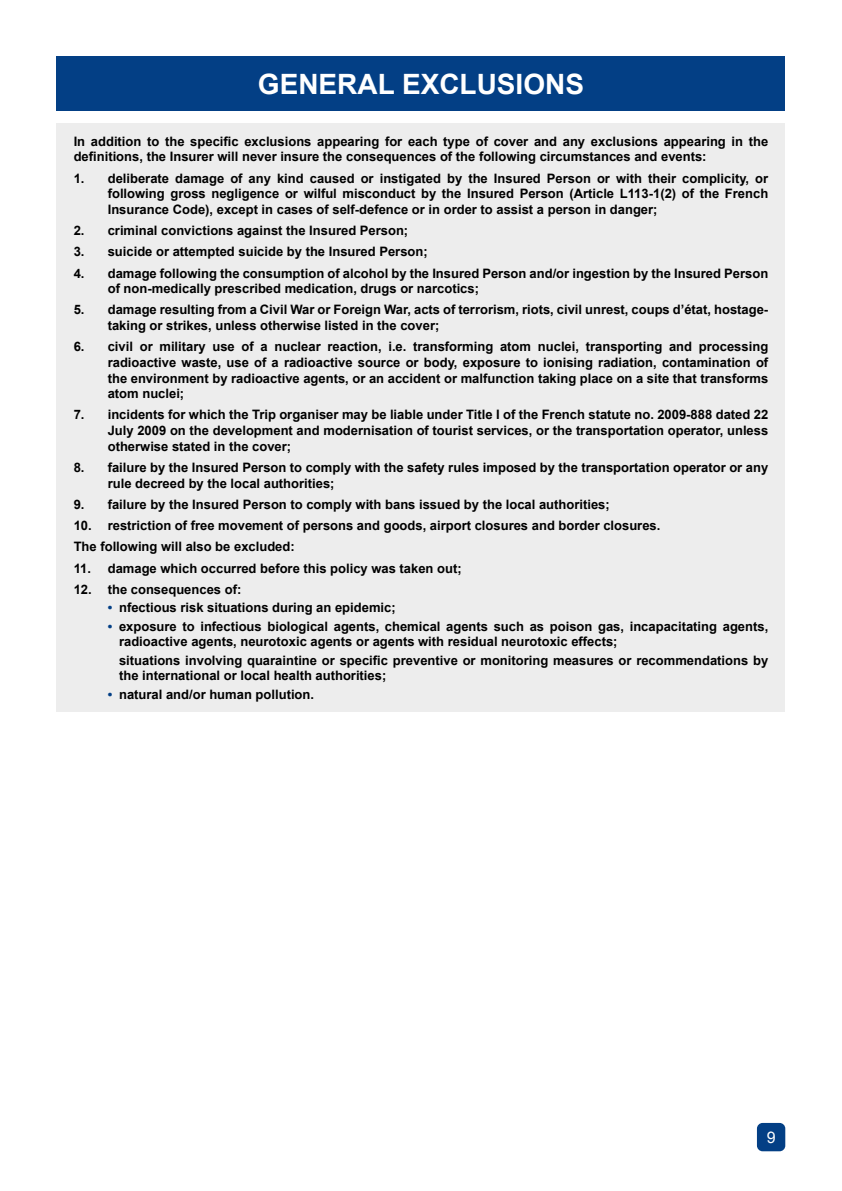
<style>
.page{position:relative;width:842px;height:1191px;background:#fff}
.page>*{position:absolute;margin:0;border:0;box-sizing:border-box;transform-origin:0 0}
.t1{font:700 28px "Arial";color:#fff}
.t2{font:16px "Arial";color:#fff}
.t3{font:700 13px/15.6px "Arial";color:#000}
.s1{color:#033f85}
</style>
<div class="page">
<div style="left:757px;top:1123px;width:28px;height:28px;background:#033f85;border-radius:6px"></div>
<div style="left:57px;top:123px;width:728px;height:589px;background:#ededed"></div>
<div style="left:57px;top:57px;width:728px;height:54px;background:#033f85"></div>
<h1 class="t1" style="left:258px;top:66px;width:328px">GENERAL EXCLUSIONS</h1>
<p class="t3" style="left:74px;top:134px;width:696px">In addition to the specific exclusions appearing for each type of cover and any exclusions appearing in the definitions, the Insurer will never insure the consequences of the following circumstances and events:</p>
<p class="t3" style="left:108px;top:171px;width:662px;text-align:justify;text-indent:-34px">1. deliberate damage of any kind caused or instigated by the Insured Person or with their complicity, or following gross negligence or wilful misconduct by the Insured Person (Article L113-1(2) of the French Insurance Code), except in cases of self-defence or in order to assist a person in danger;</p>
<p class="t3" style="left:74px;top:223px;width:336px">2. criminal convictions against the Insured Person;</p>
<p class="t3" style="left:74px;top:244px;width:356px">3. suicide or attempted suicide by the Insured Person;</p>
<p class="t3" style="left:108px;top:266px;width:662px;text-indent:-34px">4. damage following the consumption of alcohol by the Insured Person and/or ingestion by the Insured Person of non-medically prescribed medication, drugs or narcotics;</p>
<p class="t3" style="left:108px;top:302px;width:662px;text-indent:-34px">5. damage resulting from a Civil War or Foreign War, acts of terrorism, riots, civil unrest, coups d’état, hostage&shy;taking or strikes, unless otherwise listed in the cover;</p>
<p class="t3" style="left:108px;top:339px;width:662px;text-align:justify;text-indent:-34px">6. civil or military use of a nuclear reaction, i.e. transforming atom nuclei, transporting and processing radioactive waste, use of a radioactive source or body, exposure to ionising radiation, contamination of the environment by radioactive agents, or an accident or malfunction taking place on a site that transforms atom nuclei;</p>
<p class="t3" style="left:108px;top:407px;width:662px;text-align:justify;text-indent:-34px">7. incidents for which the Trip organiser may be liable under Title I of the French statute no. 2009-888 dated 22<br>July 2009 on the development and modernisation of tourist services, or the transportation operator, unless otherwise stated in the cover;</p>
<p class="t3" style="left:108px;top:460px;width:662px;text-indent:-34px">8. failure by the Insured Person to comply with the safety rules imposed by the transportation operator or any rule decreed by the local authorities;</p>
<p class="t3" style="left:74px;top:497px;width:538px">9. failure by the Insured Person to comply with bans issued by the local authorities;</p>
<p class="t3" style="left:74px;top:515px;width:588px;line-height:21.2px">10. restriction of free movement of persons and goods, airport closures and border closures.<br>The following will also be excluded:</p>
<p class="t3" style="left:74px;top:560px;width:390px">11. damage which occurred before this policy was taken out;</p>
<p class="t3" style="left:74px;top:582px;width:169px">12. the consequences of:</p>
<p class="t3" style="left:108px;top:600px;width:290px"><span class="s1">•</span> nfectious risk situations during an epidemic;</p>
<p class="t3" style="left:119px;top:619px;width:651px;text-indent:-11px"><span class="s1">•</span> exposure to infectious biological agents, chemical agents such as poison gas, incapacitating agents, radioactive agents, neurotoxic agents or agents with residual neurotoxic effects;</p>
<p class="t3" style="left:119px;top:653px;width:651px">situations involving quaraintine or specific preventive or monitoring measures or recommendations by the international or local health authorities;</p>
<p class="t3" style="left:108px;top:687px;width:208px"><span class="s1">•</span> natural and/or human pollution.</p>
<p class="t2" style="left:767px;top:1126px;width:10px">9</p>
</div>
